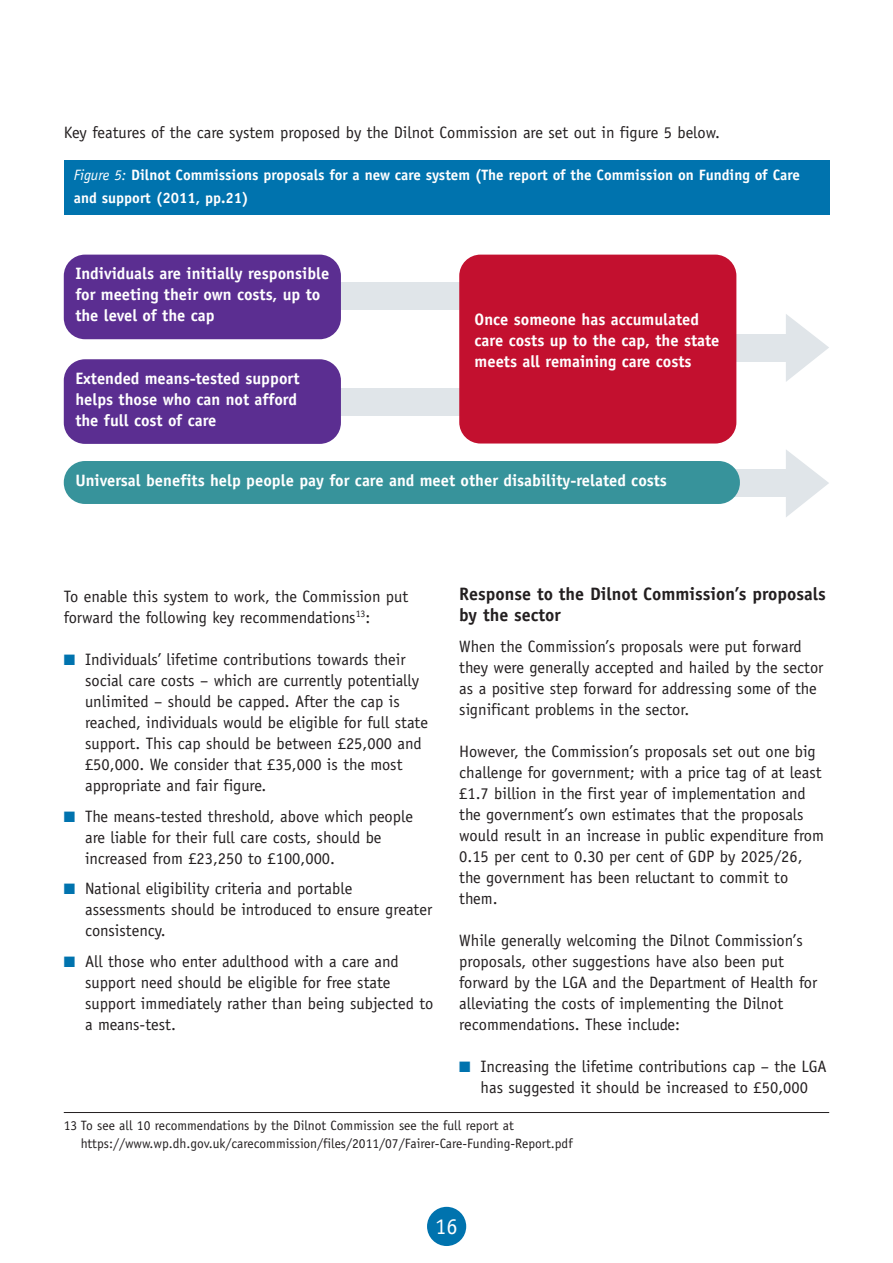
<style>
.page{position:relative;width:893px;height:1263px;background:#fff}
.page>*{position:absolute;margin:0;border:0;box-sizing:border-box;transform-origin:0 0}
.t1{font:22.5px "Officina Sans";color:#fff}
.t2{font:700 18px/21px "Officina Sans";color:#231f20}
.t3{font:16.5px/21px "Officina Sans";color:#231f20}
.t4{font:700 16.5px/21px "Officina Sans";color:#fff}
.t5{font:700 15px/22.5px "Officina Sans";color:#fff}
.t6{font:13.5px/18px "Officina Sans";color:#231f20}
.s1{font-weight:400;font-style:italic}
.s2{color:#0073ae}
</style>
<div class="page">
<div style="left:301px;top:283px;width:206px;height:27px;background:#e0e5e9"></div>
<div style="left:322px;top:388px;width:206px;height:27px;background:#e0e5e9"></div>
<div style="left:595px;top:334px;width:206px;height:27px;background:#e0e5e9"></div>
<svg style="left:786px;top:314px;width:43px;height:68px"></svg>
<div style="left:595px;top:470px;width:206px;height:27px;background:#e0e5e9"></div>
<svg style="left:786px;top:450px;width:43px;height:67px"></svg>
<div style="left:427px;top:1207px;width:39px;height:39px;background:#0073ae;border-radius:50%"></div>
<div style="left:64px;top:160px;width:765px;height:55px;background:#0073ae"></div>
<hr style="left:64px;top:1112px;width:765px;height:1px;background:#231f20">
<div style="left:64px;top:255px;width:277px;height:84px;background:#5b2e91;border-radius:21px"></div>
<div style="left:459px;top:255px;width:277px;height:188px;background:#c3102f;border-radius:21px"></div>
<div style="left:64px;top:461px;width:676px;height:43px;background:#37939b;border-radius:21px"></div>
<div style="left:64px;top:359px;width:277px;height:85px;background:#5b2e91;border-radius:21px"></div>
<p class="t3" style="left:64px;top:123px;width:658px">Key features of the care system proposed by the Dilnot Commission are set out in figure 5 below.</p>
<p class="t5" style="left:74px;top:165px;width:728px"><span class="s1">Figure 5:</span> Dilnot Commissions proposals for a new care system (The report of the Commission on Funding of Care and support (2011, pp.21)</p>
<p class="t4" style="left:75px;top:265px;width:256px">Individuals are initially responsible for meeting their own costs, up to the level of the cap</p>
<p class="t4" style="left:75px;top:369px;width:226px">Extended means-tested support helps those who can not afford the full cost of care</p>
<p class="t4" style="left:475px;top:310px;width:246px">Once someone has accumulated care costs up to the cap, the state meets all remaining care costs</p>
<p class="t4" style="left:75px;top:471px;width:593px">Universal benefits help people pay for care and meet other disability-related costs</p>
<p class="t3" style="left:64px;top:587px;width:346px">To enable this system to work, the Commission put forward the following key recommendations<sup>13</sup>:</p>
<p class="t3" style="left:85px;top:650px;width:345px;text-indent:-21px"><span class="s2">■</span> Individuals’ lifetime contributions towards their social care costs – which are currently potentially unlimited – should be capped. After the cap is reached, individuals would be eligible for full state support. This cap should be between £25,000 and £50,000. We consider that £35,000 is the most appropriate and fair figure.</p>
<p class="t3" style="left:85px;top:807px;width:329px;text-indent:-21px"><span class="s2">■</span> The means-tested threshold, above which people are liable for their full care costs, should be increased from £23,250 to £100,000.</p>
<p class="t3" style="left:85px;top:879px;width:349px;text-indent:-21px"><span class="s2">■</span> National eligibility criteria and portable assessments should be introduced to ensure greater consistency.</p>
<p class="t3" style="left:85px;top:952px;width:350px;text-indent:-21px"><span class="s2">■</span> All those who enter adulthood with a care and support need should be eligible for free state support immediately rather than being subjected to a means-test.</p>
<p class="t2" style="left:459px;top:585px;width:368px">Response to the Dilnot Commission’s proposals by the sector</p>
<p class="t3" style="left:459px;top:638px;width:366px">When the Commission’s proposals were put forward they were generally accepted and hailed by the sector as a positive step forward for addressing some of the significant problems in the sector.</p>
<p class="t3" style="left:459px;top:743px;width:366px">However, the Commission’s proposals set out one big challenge for government; with a price tag of at least £1.7 billion in the first year of implementation and the government’s own estimates that the proposals would result in an increase in public expenditure from 0.15 per cent to 0.30 per cent of GDP by 2025/26, the government has been reluctant to commit to them.</p>
<p class="t3" style="left:459px;top:932px;width:360px">While generally welcoming the Dilnot Commission’s proposals, other suggestions have also been put forward by the LGA and the Department of Health for alleviating the costs of implementing the Dilnot recommendations. These include:</p>
<p class="t3" style="left:459px;top:1058px;width:369px;text-align:center"><span class="s2">■</span> Increasing the lifetime contributions cap – the LGA has suggested it should be increased to £50,000</p>
<p class="t6" style="left:81px;top:1117px;width:493px;text-indent:-17px">13 To see all 10 recommendations by the Dilnot Commission see the full report at https://www.wp.dh.gov.uk/carecommission/files/2011/07/Fairer-Care-Funding-Report.pdf</p>
<h1 class="t1" style="left:435px;top:1218px;width:24px">16</h1>
</div>
